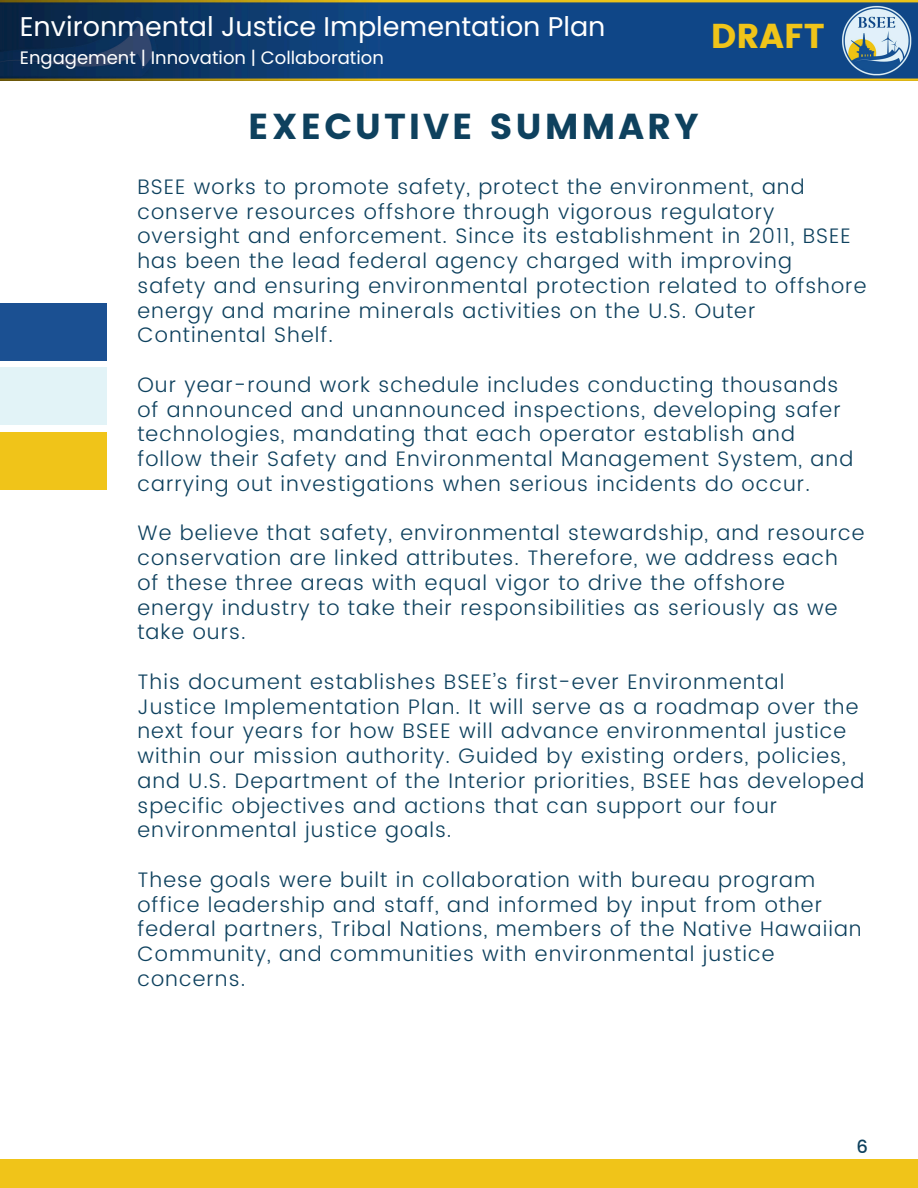
<style>
.page{position:relative;width:918px;height:1188px;background:#fff}
.page>*{position:absolute;margin:0;border:0;box-sizing:border-box;transform-origin:0 0}
.t1{font:36px "Poppins";letter-spacing:.08em;color:#0e415e}
.t2{font:34.5px "Poppins";color:#f0c419}
.t3{font:27px "Poppins";color:#fff}
.t4{font:300 21px/24.8px "Poppins";letter-spacing:.05em;color:#0e415e}
.t5{font:18px "Poppins";color:#fff}
.t6{font:500 18px "Poppins";color:#0e415e}
</style>
<div class="page">
<div style="left:0;top:1159px;width:918px;height:29px;background:#f0c419"></div>
<div style="left:0;top:432px;width:107px;height:58px;background:#f0c419"></div>
<div style="left:0;top:367px;width:107px;height:58px;background:#e2f3f7"></div>
<div style="left:0;top:303px;width:107px;height:57px;background:#1b5092"></div>
<img style="left:0;top:0;width:918px;height:81px">
<p class="t3" style="left:20px;top:8px;width:587px">Environmental Justice Implementation Plan</p>
<p class="t5" style="left:20px;top:45px;width:366px">Engagement | Innovation | Collaboration</p>
<p class="t3" style="left:32px;top:8px;width:638px">Environmental Justice Strategy and Actio Plan</p>
<p class="t5" style="left:34px;top:45px;width:366px">Engagement | Innovation | Collaboration</p>
<p class="t2" style="left:711px;top:16px;width:115px">DRAFT</p>
<p class="t1" style="left:248px;top:105px;width:452px">EXECUTIVE SUMMARY</p>
<p class="t4" style="left:137px;top:174px;width:731px">BSEE works to promote safety, protect the environment, and conserve resources offshore through vigorous regulatory oversight and enforcement. Since its establishment in 2011, BSEE has been the lead federal agency charged with improving<br>safety and ensuring environmental protection related to offshore energy and marine minerals activities on the U.S. Outer Continental Shelf.</p>
<h2 class="t4" style="left:137px;top:372px;width:717px">Our year-round work schedule includes conducting thousands of announced and unannounced inspections, developing safer technologies, mandating that each operator establish and follow their Safety and Environmental Management System, and carrying out investigations when serious incidents do occur.</h2>
<h1 class="t4" style="left:137px;top:521px;width:729px">We believe that safety, environmental stewardship, and resource conservation are linked attributes. Therefore, we address each<br>of these three areas with equal vigor to drive the offshore energy industry to take their responsibilities as seriously as we take ours.</h1>
<h1 class="t4" style="left:137px;top:669px;width:729px">This document establishes BSEE’s first-ever Environmental Justice Implementation Plan. It will serve as a roadmap over the next four years for how BSEE will advance environmental justice within our mission authority. Guided by existing orders, policies, and U.S. Department of the Interior priorities, BSEE has developed specific objectives and actions that can support our four environmental justice goals.</h1>
<p class="t4" style="left:137px;top:867px;width:726px">These goals were built in collaboration with bureau program office leadership and staff, and informed by input from other federal partners, Tribal Nations, members of the Native Hawaiian Community, and communities with environmental justice concerns.</p>
<p class="t6" style="left:857px;top:1136px;width:13px">6</p>
</div>
